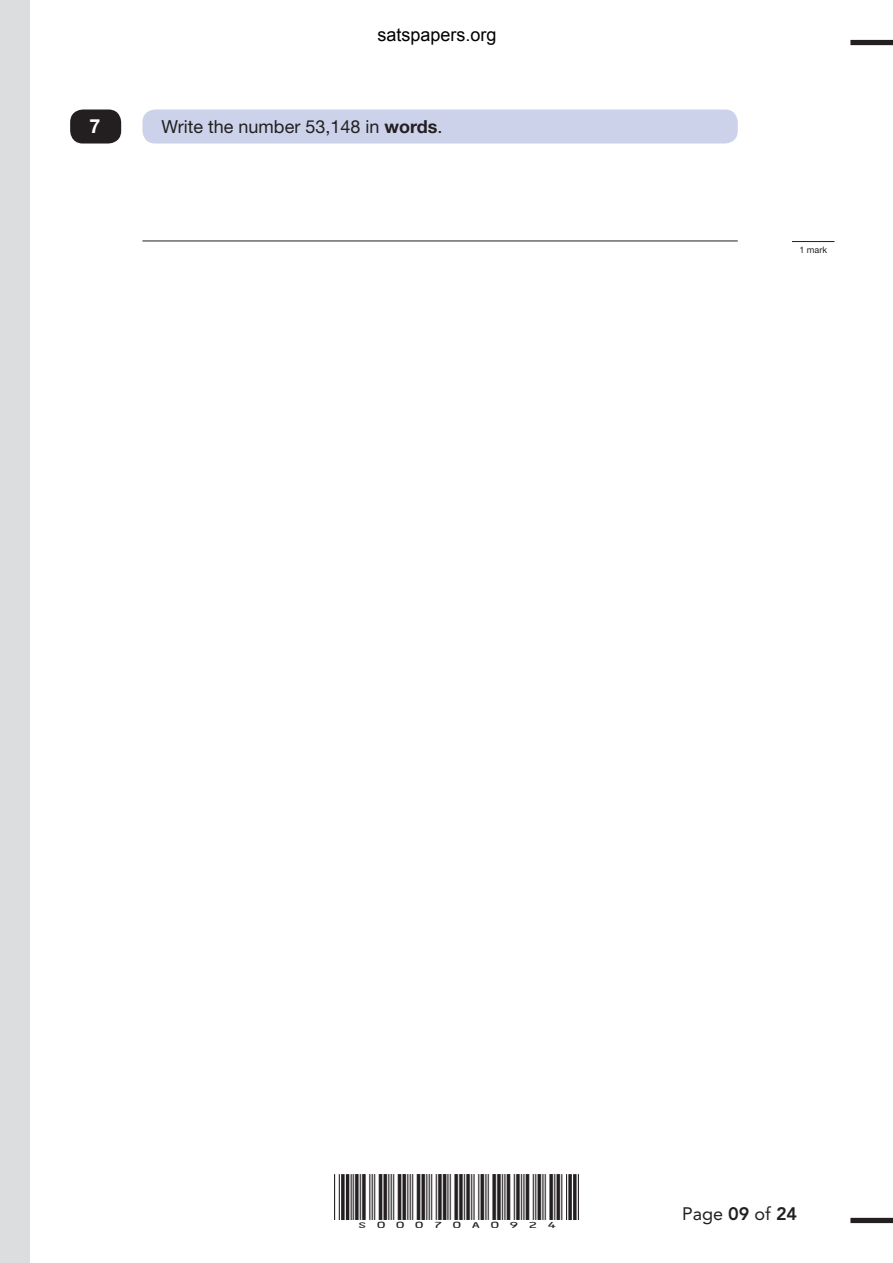
<style>
.page{position:relative;width:893px;height:1263px;background:#fff}
.page>*{position:absolute;margin:0;border:0;box-sizing:border-box;transform-origin:0 0}
.t1{font:700 19.5px "Helvetica Neue LT Std";color:#fff}
.t2{font:18px "Helvetica Neue LT Std";color:#231f20}
.t3{font:18px "Arial";color:#000}
.t4{font:18px "Avenir LT Std";color:#231f20}
.t5{font:15px "ID Automation HC39 M";color:#231f20;scale:1.3 1}
.t6{font:9px "Helvetica Neue LT Std";color:#231f20}
.s1{font-weight:700}
.s2{font-weight:800}
</style>
<div class="page">
<div style="left:142px;top:109px;width:596px;height:35px;background:#cbd2ea;border-radius:13px"></div>
<hr style="left:142px;top:240px;width:596px;height:1px;background:#231f20">
<div style="left:70px;top:109px;width:51px;height:35px;background:#231f20;border-radius:13px"></div>
<hr style="left:792px;top:241px;width:42px;height:1px;background:#231f20">
<div style="left:850px;top:1218px;width:43px;height:5px;background:#231f20"></div>
<div style="left:850px;top:40px;width:43px;height:5px;background:#231f20"></div>
<hr style="left:351px;top:1174px;width:1px;height:46px;background:#231f20">
<hr style="left:339px;top:1174px;width:1px;height:46px;background:#231f20">
<hr style="left:334px;top:1174px;width:1px;height:46px;background:#231f20">
<hr style="left:346px;top:1174px;width:3px;height:46px;background:#231f20">
<svg style="left:341px;top:1174px;width:4px;height:46px"></svg>
<hr style="left:578px;top:1174px;width:1px;height:46px;background:#231f20">
<hr style="left:566px;top:1174px;width:1px;height:46px;background:#231f20">
<hr style="left:561px;top:1174px;width:1px;height:46px;background:#231f20">
<svg style="left:573px;top:1174px;width:4px;height:46px"></svg>
<svg style="left:568px;top:1174px;width:4px;height:46px"></svg>
<div style="left:0;top:0;width:30px;height:1263px;background:#dcdddf"></div>
<p class="t3" style="left:377px;top:26px;width:120px">satspapers.org</p>
<p class="t1" style="left:89px;top:114px;width:12px">7</p>
<p class="t2" style="left:162px;top:116px;width:282px">Write the number 53,148 in <span class="s1">words</span>.</p>
<p class="t6" style="left:799px;top:245px;width:29px">1 mark</p>
<p class="t5" style="left:353px;top:1206px;width:162px">S00070A0924</p>
<p class="t4" style="left:682px;top:1204px;width:117px">Page <span class="s2">09</span> of <span class="s2">24</span></p>
</div>
